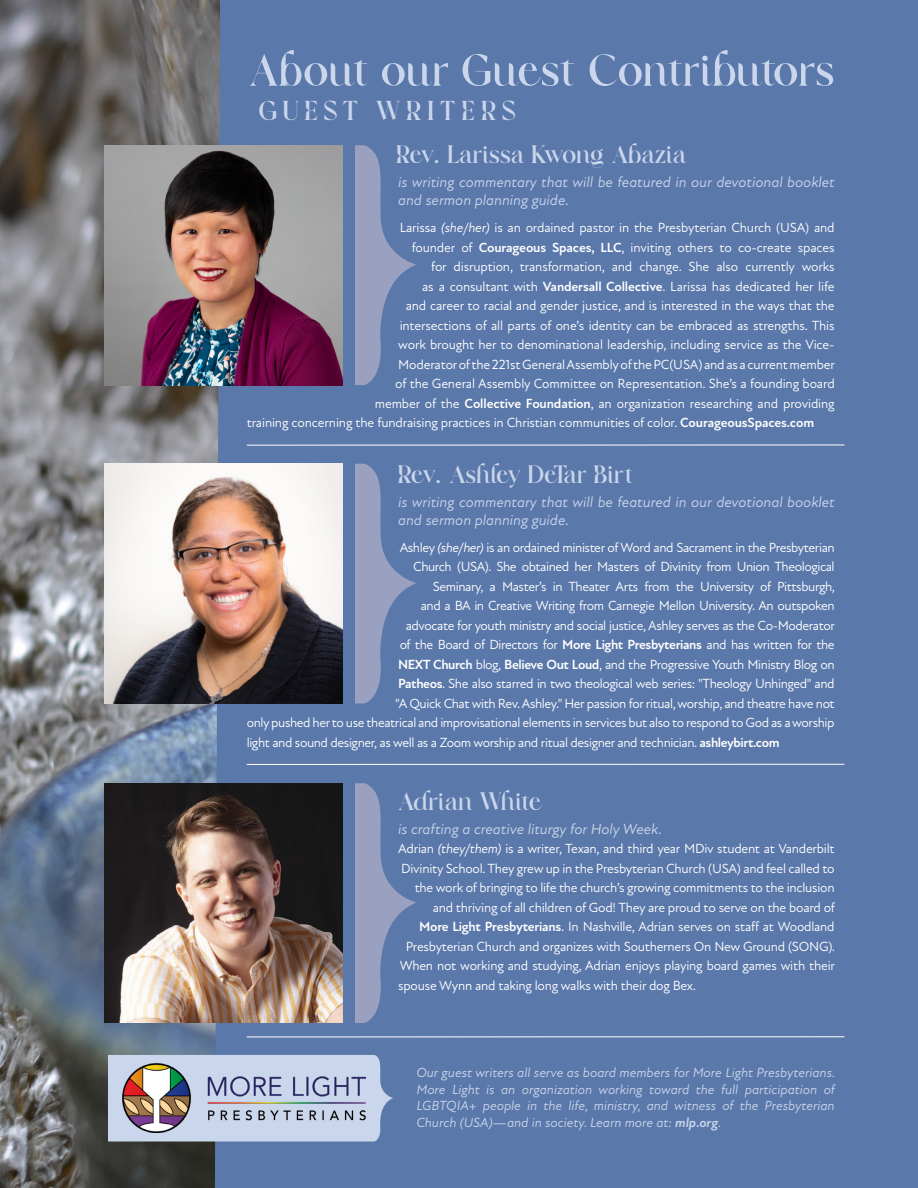
<style>
.page{position:relative;width:918px;height:1188px;background:#fff}
.page>*{position:absolute;margin:0;border:0;box-sizing:border-box;transform-origin:0 0}
.t1{font:700 64.5px "Frunchy Serif";letter-spacing:-.01em;color:#cad6eb}
.t2{font:700 39px "Frunchy Serif";letter-spacing:.09em;color:#cad6eb}
.t3{font:700 36px "Frunchy Serif";letter-spacing:-.015em;color:#cad6eb}
.t4{font:italic 15px/18px "Atten New";color:#cad6eb}
.t5{font:13.5px "Atten New";letter-spacing:-.02em;color:#fff}
.t6{font:italic 13.5px/16.5px "Atten New";color:#cad6eb;text-align:justify}
.s1{font-style:italic}
.s2{font-weight:700}
</style>
<div class="page">
<img style="left:0;top:0;width:215px;height:1188px">
<div style="left:215px;top:0;width:703px;height:1188px;background:#5b78aa"></div>
<svg style="left:354px;top:145px;width:62px;height:240px;background:#788bb4"></svg>
<svg style="left:354px;top:464px;width:62px;height:239px;background:#788bb4"></svg>
<svg style="left:108px;top:1055px;width:285px;height:87px;background:#b9c7e0"></svg>
<svg style="left:354px;top:783px;width:62px;height:240px;background:#788bb4"></svg>
<img style="left:105px;top:145px;width:238px;height:240px">
<img style="left:105px;top:464px;width:238px;height:239px">
<img style="left:105px;top:783px;width:238px;height:240px">
<hr style="left:247px;top:445px;width:597px;height:1px;background:#fff">
<hr style="left:247px;top:764px;width:597px;height:1px;background:#fff">
<hr style="left:247px;top:1037px;width:597px;height:1px;background:#fff">
<div style="left:343px;top:138px;width:11px;height:260px;background:#5b78aa"></div>
<div style="left:343px;top:450px;width:11px;height:261px;background:#5b78aa"></div>
<div style="left:343px;top:774px;width:11px;height:253px;background:#5b78aa"></div>
<img style="left:123px;top:1064px;width:243px;height:69px">
<h1 class="t1" style="left:247px;top:41px;width:590px">About our Guest Contributors</h1>
<h2 class="t2" style="left:258px;top:93px;width:259px">GUEST WRITERS</h2>
<h3 class="t3" style="left:395px;top:139px;width:292px">Rev. Larissa Kwong Abazia</h3>
<p class="t4" style="left:398px;top:173px;width:438px">is writing commentary that will be featured in our devotional booklet and sermon planning guide.</p>
<p class="t5" style="left:400px;top:220px;width:437px">Larissa <span class="s1">(she/her)</span> is an ordained pastor in the Presbyterian Church (USA) and</p>
<p class="t5" style="left:412px;top:239px;width:424px">founder of <span class="s2">Courageous Spaces, LLC</span>, inviting others to co-create spaces</p>
<p class="t5" style="left:431px;top:259px;width:405px">for disruption, transformation, and change. She also currently works</p>
<p class="t5" style="left:422px;top:278px;width:414px">as a consultant with <span class="s2">Vandersall Collective</span>. Larissa has dedicated her life</p>
<p class="t5" style="left:406px;top:298px;width:430px">and career to racial and gender justice, and is interested in the ways that the</p>
<p class="t5" style="left:400px;top:317px;width:436px">intersections of all parts of one’s identity can be embraced as strengths. This</p>
<p class="t5" style="left:398px;top:337px;width:438px">work brought her to denominational leadership, including service as the Vice-</p>
<p class="t5" style="left:398px;top:356px;width:438px">Moderator of the 221st General Assembly of the PC(USA) and as a current member</p>
<p class="t5" style="left:395px;top:376px;width:441px">of the General Assembly Committee on Representation. She’s a founding board</p>
<p class="t5" style="left:375px;top:395px;width:461px">member of the <span class="s2">Collective Foundation</span>, an organization researching and providing</p>
<p class="t5" style="left:247px;top:415px;width:569px">training concerning the fundraising practices in Christian communities of color. <span class="s2">CourageousSpaces.com</span></p>
<h3 class="t3" style="left:397px;top:458px;width:238px">Rev. Ashley DeTar Birt</h3>
<p class="t4" style="left:398px;top:493px;width:438px">is writing commentary that will be featured in our devotional booklet and sermon planning guide.</p>
<p class="t5" style="left:400px;top:539px;width:437px">Ashley <span class="s1">(she/her)</span> is an ordained minister of Word and Sacrament in the Presbyterian</p>
<p class="t5" style="left:413px;top:559px;width:423px">Church (USA). She obtained her Masters of Divinity from Union Theological</p>
<p class="t5" style="left:433px;top:578px;width:404px">Seminary, a Master’s in Theater Arts from the University of Pittsburgh,</p>
<p class="t5" style="left:421px;top:598px;width:415px">and a BA in Creative Writing from Carnegie Mellon University. An outspoken</p>
<p class="t5" style="left:406px;top:617px;width:431px">advocate for youth ministry and social justice, Ashley serves as the Co-Moderator</p>
<p class="t5" style="left:400px;top:637px;width:437px">of the Board of Directors for <span class="s2">More Light Presbyterians</span> and has written for the</p>
<p class="t5" style="left:398px;top:656px;width:438px"><span class="s2">NEXT Church</span> blog, <span class="s2">Believe Out Loud</span>, and the Progressive Youth Ministry Blog on</p>
<p class="t5" style="left:398px;top:676px;width:438px"><span class="s2">Patheos</span>. She also starred in two theological web series: "Theology Unhinged" and</p>
<p class="t5" style="left:395px;top:695px;width:441px">"A Quick Chat with Rev. Ashley." Her passion for ritual, worship, and theatre have not</p>
<p class="t5" style="left:247px;top:715px;width:589px">only pushed her to use theatrical and improvisational elements in services but also to respond to God as a worship</p>
<p class="t5" style="left:247px;top:734px;width:534px">light and sound designer, as well as a Zoom worship and ritual designer and technician. <span class="s2">ashleybirt.com</span></p>
<h3 class="t3" style="left:397px;top:785px;width:147px">Adrian White</h3>
<p class="t4" style="left:398px;top:820px;width:265px">is crafting a creative liturgy for Holy Week.</p>
<p class="t5" style="left:398px;top:841px;width:438px">Adrian <span class="s1">(they/them)</span> is a writer, Texan, and third year MDiv student at Vanderbilt</p>
<p class="t5" style="left:401px;top:860px;width:435px">Divinity School. They grew up in the Presbyterian Church (USA) and feel called to</p>
<p class="t5" style="left:415px;top:880px;width:421px">the work of bringing to life the church’s growing commitments to the inclusion</p>
<p class="t5" style="left:433px;top:899px;width:404px">and thriving of all children of God! They are proud to serve on the board of</p>
<p class="t5" style="left:419px;top:919px;width:417px"><span class="s2">More Light Presbyterians</span>. In Nashville, Adrian serves on staff at Woodland</p>
<p class="t5" style="left:406px;top:938px;width:431px">Presbyterian Church and organizes with Southerners On New Ground (SONG).</p>
<p class="t5" style="left:400px;top:958px;width:437px">When not working and studying, Adrian enjoys playing board games with their</p>
<p class="t5" style="left:398px;top:977px;width:299px">spouse Wynn and taking long walks with their dog Bex.</p>
<p class="t6" style="left:416px;top:1065px;width:420px">Our guest writers all serve as board members for More Light Presbyterians.<br>More Light is an organization working toward the full participation of LGBTQIA+ people in the life, ministry, and witness of the Presbyterian Church (USA)—and in society. Learn more at: <span class="s2">mlp.org</span>.</p>
</div>
